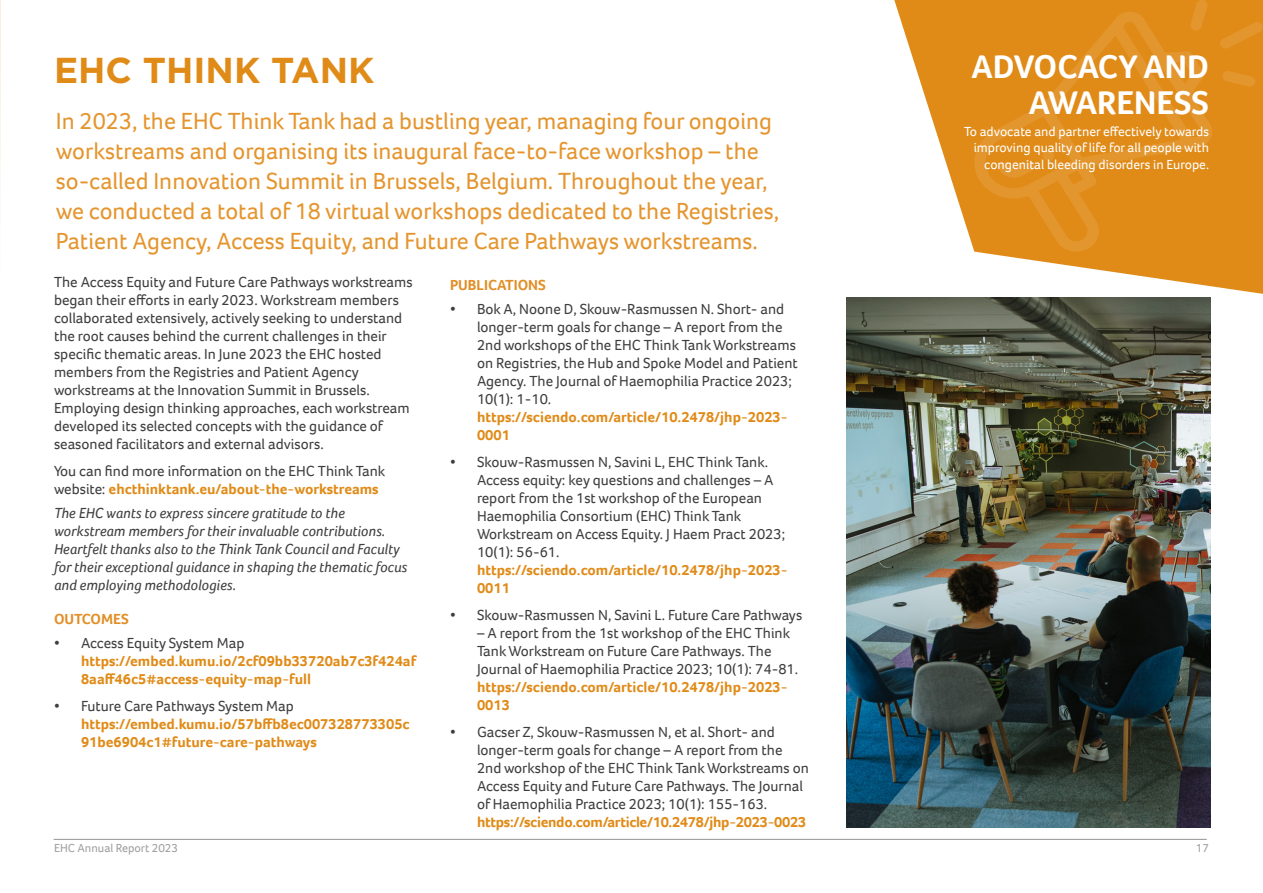
<style>
.page{position:relative;width:1263px;height:893px;background:#fff}
.page>*{position:absolute;margin:0;border:0;box-sizing:border-box;transform-origin:0 0}
.HEAD_Advocacy{font:700 36px "Gotham";color:#e08b18}
.t1{font:700 33.75px/36px "Foco";color:#fff;text-align:right}
.intro{font:24px/30px "Foco";color:#e5952e}
.body{font:15px/18px "Foco";color:#3e3e3f}
.body-2{font:italic 15px/18px "Foco";color:#3e3e3f}
.t2{font:700 15px/18px "Foco";color:#e08b18}
.small_block_advocacy{font:700 15px "Foco";color:#e18f26}
.t3{font:13.5px/16.2px "Foco";color:#fff;text-align:right}
.t4{font:12px "Foco";color:#9d9fa2}
.s1{font-weight:700;color:#e08b18}
.s2{font-weight:400;color:#3e3e3f}
</style>
<div class="page">
<img style="left:846px;top:297px;width:364px;height:531px">
<hr style="left:54px;top:839px;width:1153px;height:1px;background:#939598">
<svg style="left:0;top:0;width:1px;height:204px"></svg>
<svg style="left:894px;top:0;width:369px;height:294px;fill:#e08b18"></svg>
<svg style="left:973px;top:12px;width:243px;height:241px;background:#e08d1c"></svg>
<svg style="left:997px;top:160px;width:38px;height:20px"></svg>
<svg style="left:1219px;top:21px;width:44px;height:28px"></svg>
<svg style="left:1222px;top:70px;width:34px;height:17px"></svg>
<svg style="left:1190px;top:0;width:18px;height:31px"></svg>
<p class="HEAD_Advocacy" style="left:54px;top:46px;width:322px">EHC THINK TANK</p>
<p class="intro" style="left:56px;top:105px;width:725px">In 2023, the EHC Think Tank had a bustling year, managing four ongoing workstreams and organising its inaugural face-to-face workshop – the so-called Innovation Summit in Brussels, Belgium. Throughout the year, we conducted a total of 18 virtual workshops dedicated to the Registries, Patient Agency, Access Equity, and Future Care Pathways workstreams.</p>
<p class="body" style="left:54px;top:273px;width:360px">The Access Equity and Future Care Pathways workstreams began their efforts in early 2023. Workstream members collaborated extensively, actively seeking to understand the root causes behind the current challenges in their specific thematic areas. In June 2023 the EHC hosted members from the Registries and Patient Agency workstreams at the Innovation Summit in Brussels.<br>Employing design thinking approaches, each workstream developed its selected concepts with the guidance of seasoned facilitators and external advisors.</p>
<p class="body" style="left:54px;top:462px;width:333px">You can find more information on the EHC Think Tank website: <span class="s1">ehcthinktank.eu/about-the-workstreams</span></p>
<p class="body-2" style="left:54px;top:504px;width:355px">The EHC wants to express sincere gratitude to the workstream members for their invaluable contributions.<br>Heartfelt thanks also to the Think Tank Council and Faculty for their exceptional guidance in shaping the thematic focus and employing methodologies.</p>
<p class="small_block_advocacy" style="left:54px;top:609px;width:76px">OUTCOMES</p>
<p class="t2" style="left:81px;top:633px;width:337px;text-indent:-27px"><span class="s2">• Access Equity System Map </span>https://embed.kumu.io/2cf09bb33720ab7c3f424af<br>8aaff46c5#access-equity-map-full</p>
<p class="t2" style="left:81px;top:696px;width:330px;text-indent:-27px"><span class="s2">• Future Care Pathways System Map </span>https://embed.kumu.io/57bffb8ec007328773305c<br>91be6904c1#future-care-pathways</p>
<p class="small_block_advocacy" style="left:450px;top:275px;width:97px">PUBLICATIONS</p>
<p class="body" style="left:477px;top:300px;width:322px;text-indent:-27px">• Bok A, Noone D, Skouw-Rasmussen N. Short- and longer-term goals for change – A report from the 2nd workshops of the EHC Think Tank Workstreams on Registries, the Hub and Spoke Model and Patient Agency. The Journal of Haemophilia Practice 2023; 10(1): 1-10. <span class="s1">https://sciendo.com/article/10.2478/jhp-2023- 0001</span></p>
<p class="body" style="left:477px;top:453px;width:312px;text-indent:-27px">• Skouw-Rasmussen N, Savini L, EHC Think Tank.<br>Access equity: key questions and challenges – A report from the 1st workshop of the European Haemophilia Consortium (EHC) Think Tank Workstream on Access Equity. J Haem Pract 2023; 10(1): 56-61. <span class="s1">https://sciendo.com/article/10.2478/jhp-2023- 0011</span></p>
<p class="body" style="left:450px;top:606px;width:354px">• Skouw-Rasmussen N, Savini L. Future Care Pathways</p>
<p class="body" style="left:477px;top:624px;width:323px">– A report from the 1st workshop of the EHC Think Tank Workstream on Future Care Pathways. The Journal of Haemophilia Practice 2023; 10(1): 74-81. <span class="s1">https://sciendo.com/article/10.2478/jhp-2023- 0013</span></p>
<p class="body" style="left:477px;top:723px;width:333px;text-indent:-27px">• Gacser Z, Skouw-Rasmussen N, et al. Short- and longer-term goals for change – A report from the 2nd workshop of the EHC Think Tank Workstreams on Access Equity and Future Care Pathways. The Journal of Haemophilia Practice 2023; 10(1): 155-163. <span class="s1">https://sciendo.com/article/10.2478/jhp-2023-0023</span></p>
<h2 class="t1" style="left:971px;top:48px;width:239px">ADVOCACY AND<br>AWARENESS</h2>
<p class="t3" style="left:964px;top:123px;width:246px">To advocate and partner effectively towards improving quality of life for all people with congenital bleeding disorders in Europe.</p>
<p class="t4" style="left:54px;top:840px;width:126px">EHC Annual Report 2023</p>
<p class="t4" style="left:1196px;top:840px;width:15px">17</p>
</div>
